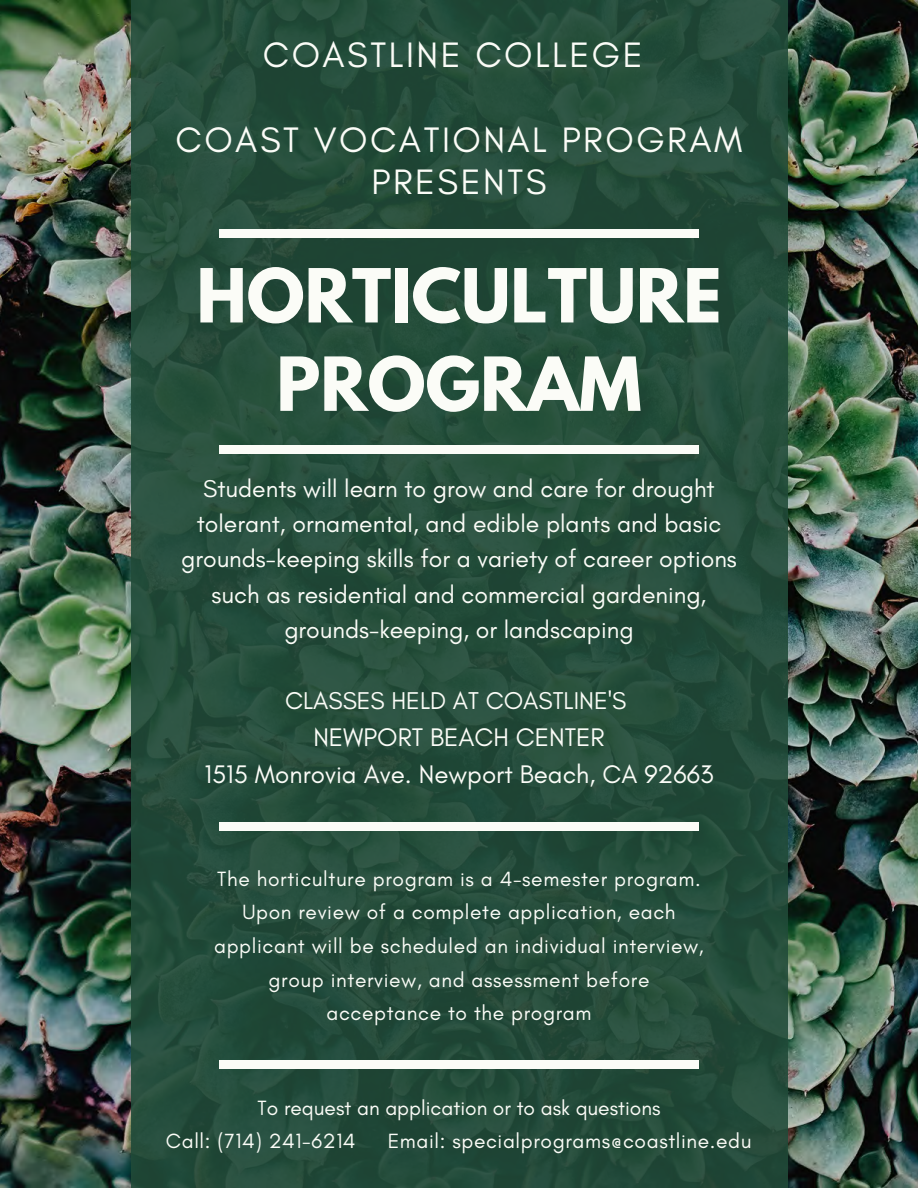
<style>
.page{position:relative;width:918px;height:1188px;background:#fff}
.page>*{position:absolute;margin:0;border:0;box-sizing:border-box;transform-origin:0 0}
.t1{font:700 66px/88.3px "League Spartan";color:#fbfcf7;text-align:center}
.t2{font:36px/42.5px "Glacial Indifference";letter-spacing:.07em;color:#fbfcf7;text-align:center}
.t3{font:25.95px/37.2px "Glacial Indifference";color:#fbfcf7;text-align:center}
.t4{font:24.75px/35.4px "Glacial Indifference";color:#fbfcf7;text-align:center}
.t5{font:21px/33.6px "Glacial Indifference";letter-spacing:.03em;color:#fbfcf7;text-align:center}
.t6{font:21px/33.6px "Glacial Indifference";color:#fbfcf7}
</style>
<div class="page">
<img style="left:0;top:0;width:918px;height:1188px">
<div style="left:131px;top:0;width:656px;height:1188px;background:#214b39"></div>
<div style="left:219px;top:229px;width:480px;height:8px;background:#fbfcf7"></div>
<div style="left:219px;top:445px;width:480px;height:8px;background:#fbfcf7"></div>
<div style="left:219px;top:822px;width:480px;height:8px;background:#fbfcf7"></div>
<div style="left:219px;top:1061px;width:480px;height:7px;background:#fbfcf7"></div>
<h2 class="t2" style="left:263px;top:33px;width:381px">COASTLINE COLLEGE</h2>
<h2 class="t2" style="left:176px;top:118px;width:568px">COAST VOCATIONAL PROGRAM<br>PRESENTS</h2>
<h1 class="t1" style="left:196px;top:260px;width:527px">HORTICULTURE<br>PROGRAM</h1>
<p class="t4" style="left:181px;top:470px;width:557px">Students will learn to grow and care for drought tolerant, ornamental, and edible plants and basic grounds-keeping skills for a variety of career options such as residential and commercial gardening, grounds-keeping, or landscaping</p>
<p class="t4" style="left:285px;top:683px;width:343px">CLASSES HELD AT COASTLINE'S</p>
<p class="t3" style="left:205px;top:718px;width:510px">NEWPORT BEACH CENTER<br>1515 Monrovia Ave. Newport Beach, CA 92663</p>
<p class="t5" style="left:214px;top:862px;width:491px">The horticulture program is a 4-semester program.<br>Upon review of a complete application, each applicant will be scheduled an individual interview, group interview, and assessment before acceptance to the program</p>
<p class="t6" style="left:166px;top:1091px;width:496px;text-indent:92px">To request an application or to ask questions<br>Call: (714) 241-6214</p>
<p class="t5" style="left:388px;top:1124px;width:365px">Email: specialprograms@coastline.edu</p>
</div>
